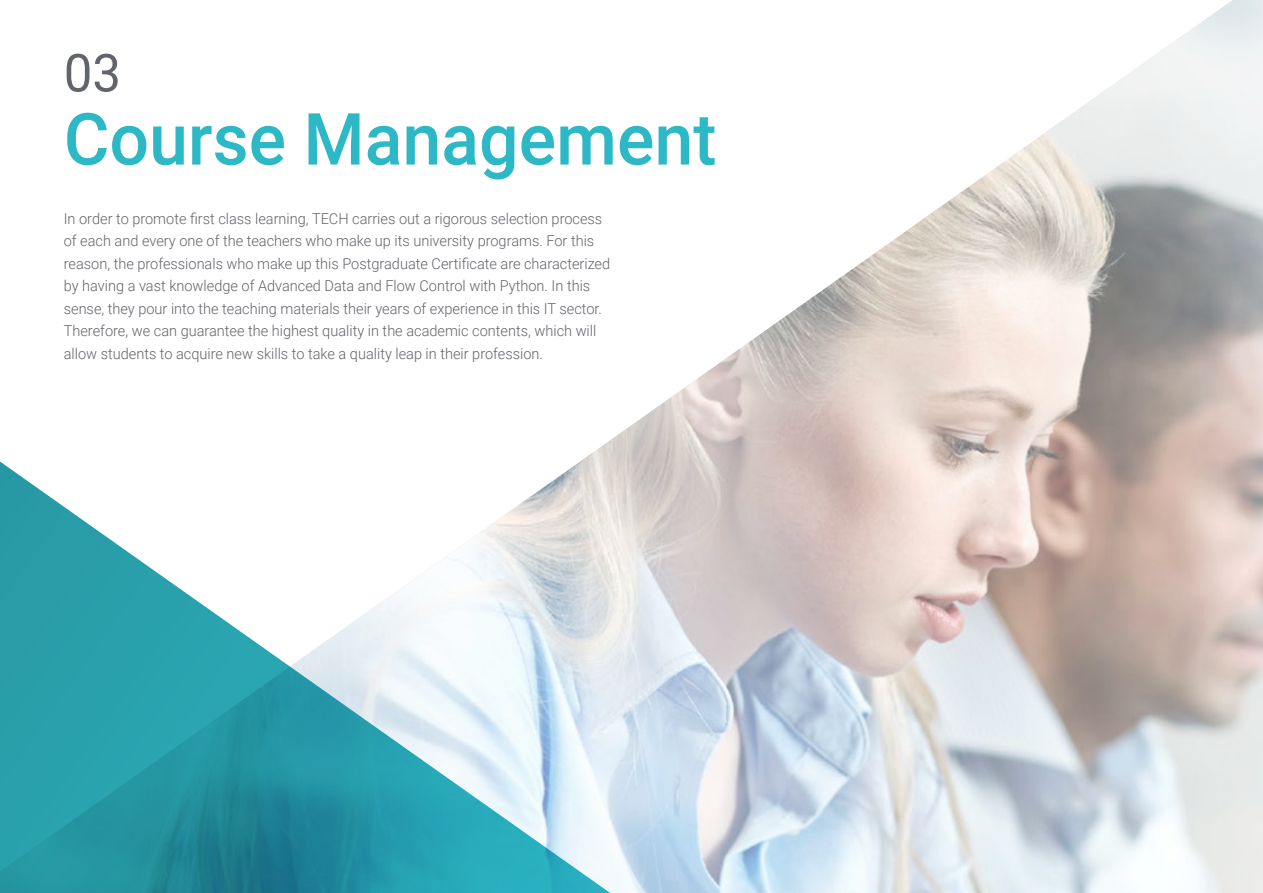
<style>
.page{position:relative;width:1263px;height:893px;background:#fff}
.page>*{position:absolute;margin:0;border:0;box-sizing:border-box;transform-origin:0 0}
.t1{font:500 72px "Roboto";color:#2db8c5}
.t2{font:52.5px "Roboto";color:#61646a}
.t3{font:300 15px/22.5px "Roboto";color:#61646a}
</style>
<div class="page">
<img style="left:602px;top:0;width:661px;height:893px">
<svg style="left:0;top:446px;width:640px;height:447px"></svg>
<h2 class="t2" style="left:64px;top:36px;width:59px">03</h2>
<h1 class="t1" style="left:64px;top:89px;width:654px">Course Management</h1>
<p class="t3" style="left:64px;top:207px;width:548px">In order to promote first class learning, TECH carries out a rigorous selection process of each and every one of the teachers who make up its university programs. For this reason, the professionals who make up this Postgraduate Certificate are characterized by having a vast knowledge of Advanced Data and Flow Control with Python. In this sense, they pour into the teaching materials their years of experience in this IT sector.<br>Therefore, we can guarantee the highest quality in the academic contents, which will allow students to acquire new skills to take a quality leap in their profession.</p>
</div>
